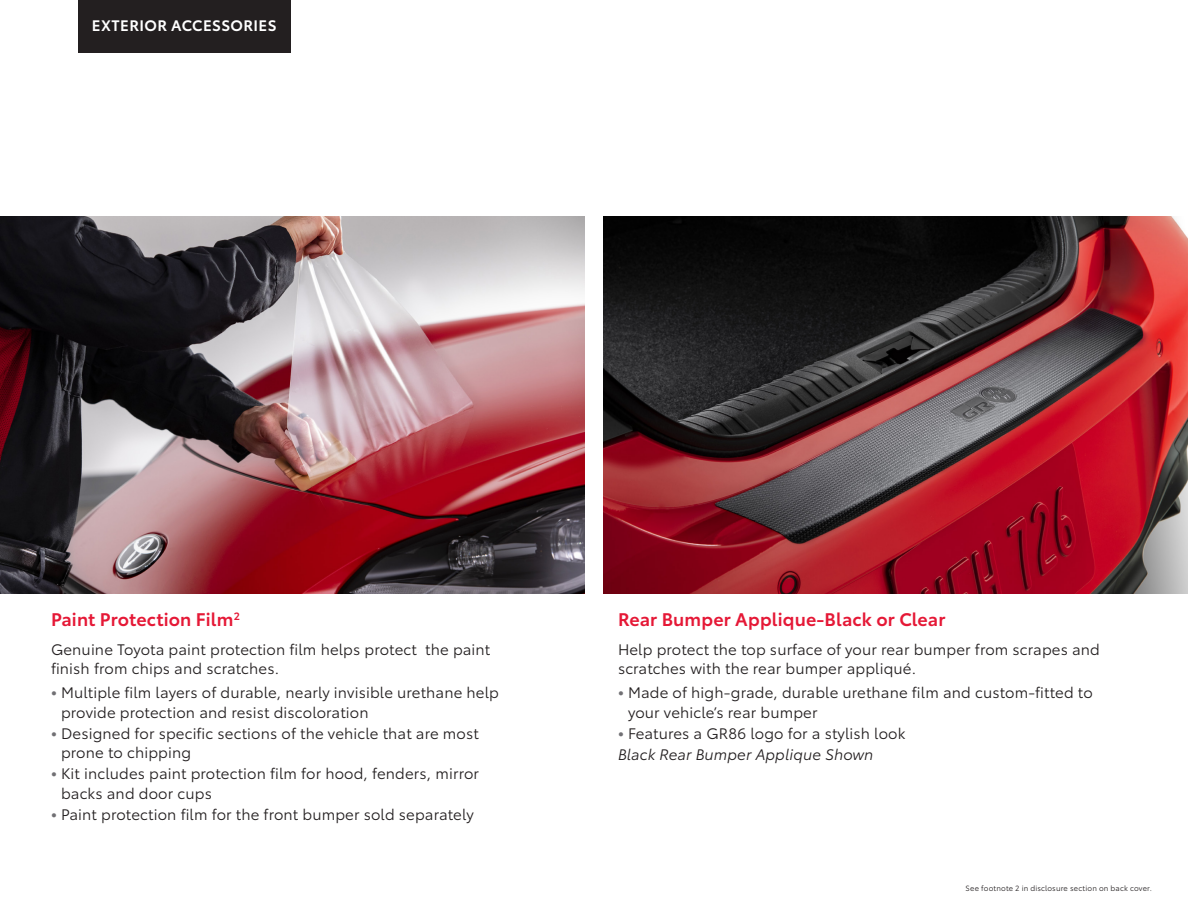
<style>
.page{position:relative;width:1188px;height:918px;background:#fff}
.page>*{position:absolute;margin:0;border:0;box-sizing:border-box;transform-origin:0 0}
.t1{font:600 18px "Toyota Type";letter-spacing:.01em;color:#e51836}
.t2{font:15px/19.5px "Toyota Type";letter-spacing:.01em;color:#231f20}
.t3{font:italic 15px "Toyota Type";letter-spacing:.01em;color:#231f20}
.t4{font:600 15px "Toyota Type";letter-spacing:.025em;color:#fff}
.t5{font:7.5px "Toyota Type";letter-spacing:.02em;color:#231f20}
.s1{font-weight:700;color:#717074}
</style>
<div class="page">
<img style="left:603px;top:216px;width:585px;height:378px">
<img style="left:0;top:216px;width:585px;height:378px">
<div style="left:78px;top:0;width:212px;height:52px;background:#231f20"></div>
<p class="t4" style="left:92px;top:14px;width:186px">EXTERIOR ACCESSORIES</p>
<p class="t1" style="left:51px;top:606px;width:190px">Paint Protection Film<sup>2</sup></p>
<p class="t2" style="left:51px;top:639px;width:441px">Genuine Toyota paint protection film helps protect the paint finish from chips and scratches.</p>
<p class="t2" style="left:61px;top:682px;width:439px;text-indent:-10px"><span class="s1">•</span> Multiple film layers of durable, nearly invisible urethane help provide protection and resist discoloration</p>
<p class="t2" style="left:61px;top:723px;width:419px;text-indent:-10px"><span class="s1">•</span> Designed for specific sections of the vehicle that are most prone to chipping</p>
<p class="t2" style="left:61px;top:763px;width:419px;text-indent:-10px"><span class="s1">•</span> Kit includes paint protection film for hood, fenders, mirror backs and door cups</p>
<p class="t2" style="left:51px;top:804px;width:424px"><span class="s1">•</span> Paint protection film for the front bumper sold separately</p>
<p class="t1" style="left:618px;top:606px;width:329px">Rear Bumper Applique-Black or Clear</p>
<p class="t2" style="left:618px;top:639px;width:483px">Help protect the top surface of your rear bumper from scrapes and scratches with the rear bumper appliqué.</p>
<p class="t2" style="left:628px;top:682px;width:466px;text-indent:-10px"><span class="s1">•</span> Made of high-grade, durable urethane film and custom-fitted to your vehicle’s rear bumper</p>
<p class="t2" style="left:618px;top:723px;width:289px"><span class="s1">•</span> Features a GR86 logo for a stylish look</p>
<p class="t3" style="left:618px;top:743px;width:257px">Black Rear Bumper Applique Shown</p>
<p class="t5" style="left:966px;top:883px;width:188px">See footnote 2 in disclosure section on back cover.</p>
</div>
